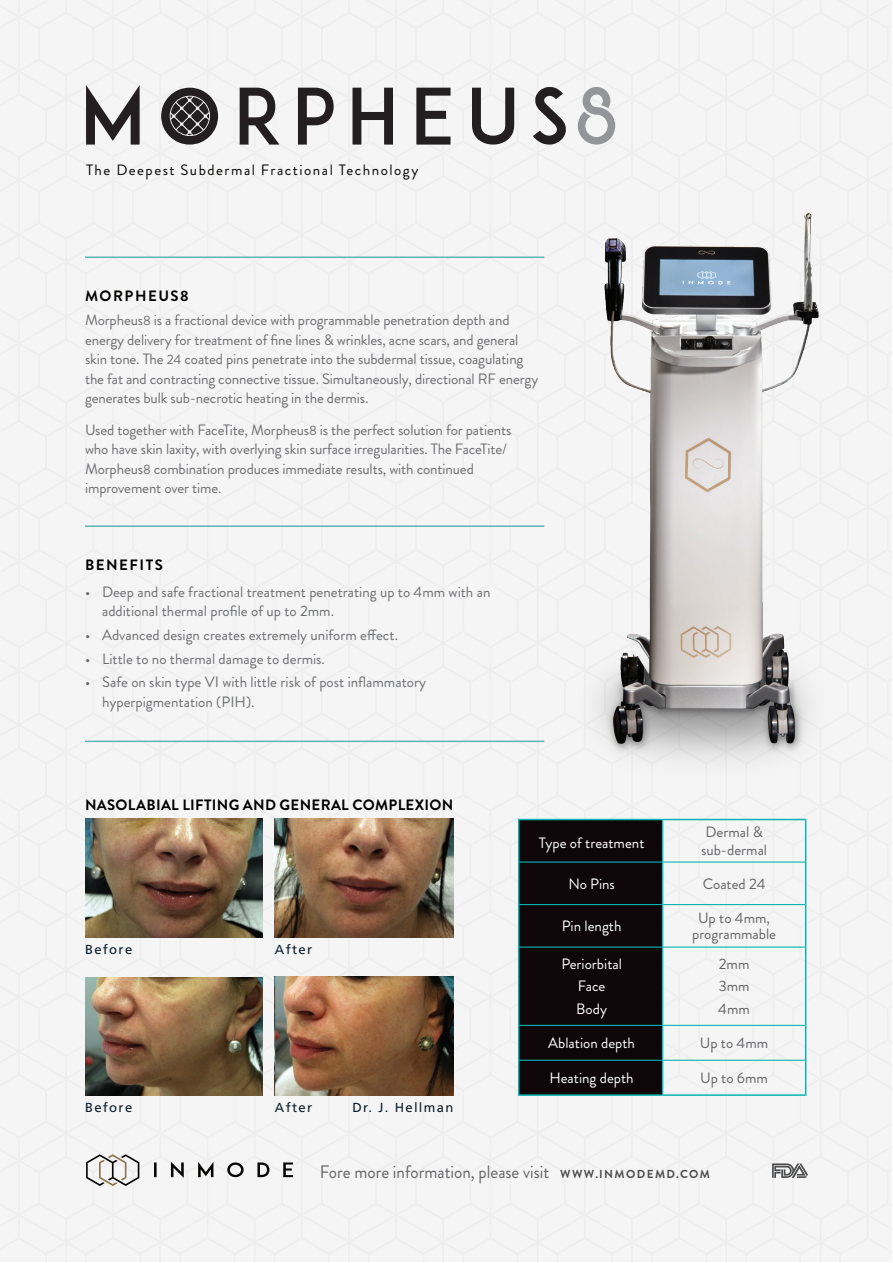
<style>
.page{position:relative;width:893px;height:1263px;background:#fff}
.page>*{position:absolute;margin:0;border:0;box-sizing:border-box;transform-origin:0 0}
.t1{font:18px "Brandon Grotesque";color:#636366;scale:.95 1}
.t2{font:15px/19.5px "Brandon Grotesque";letter-spacing:-.01em;color:#6d6e71}
.t3{font:15px/22.5px "Brandon Grotesque";color:#fff;text-align:center}
.t4{font:15px/22.5px "Brandon Grotesque";color:#636366}
.t5{font:15px "Brandon Grotesque";letter-spacing:.1em;color:#040503}
.t6{font:700 15px "Brandon Grotesque";letter-spacing:.02em;color:#000}
.t7{font:700 15px "Brandon Grotesque";letter-spacing:.1em;color:#040503}
.t8{font:700 15px "Brandon Grotesque";letter-spacing:.1em;color:#000}
.t9{font:13.05px "Frutiger LT Std";letter-spacing:.1em;color:#0b1d2a}
.s1{font-size:13.5px}
.s2{font-weight:700;font-size:11.55px;color:#4b4c4d}
</style>
<div class="page">
<div style="left:1px;top:1px;width:891px;height:1261px;background:#f5f5f5"></div>
<hr style="left:85px;top:525px;width:459px;height:2px;background:#58b7b3">
<hr style="left:85px;top:256px;width:459px;height:2px;background:#58b7b3">
<hr style="left:85px;top:741px;width:459px;height:1px;background:#58b7b3">
<svg style="left:772px;top:1163px;width:36px;height:15px"></svg>
<svg style="left:86px;top:1154px;width:53px;height:32px"></svg>
<svg style="left:154px;top:1162px;width:139px;height:16px"></svg>
<svg style="left:86px;top:85px;width:54px;height:60px"></svg>
<svg style="left:240px;top:88px;width:39px;height:57px"></svg>
<svg style="left:298px;top:88px;width:36px;height:57px"></svg>
<svg style="left:352px;top:88px;width:41px;height:57px"></svg>
<svg style="left:416px;top:88px;width:35px;height:57px"></svg>
<svg style="left:472px;top:88px;width:42px;height:57px"></svg>
<svg style="left:533px;top:87px;width:33px;height:58px"></svg>
<svg style="left:578px;top:87px;width:37px;height:58px"></svg>
<svg style="left:161px;top:88px;width:57px;height:57px"></svg>
<div style="left:519px;top:820px;width:143px;height:274px;background:#0e0608"></div>
<hr style="left:519px;top:861px;width:143px;height:2px;background:#0db3b3">
<hr style="left:663px;top:861px;width:142px;height:2px;background:#0db3b3">
<hr style="left:519px;top:904px;width:143px;height:1px;background:#0db3b3">
<hr style="left:663px;top:904px;width:142px;height:1px;background:#0db3b3">
<hr style="left:519px;top:946px;width:143px;height:2px;background:#0db3b3">
<hr style="left:663px;top:946px;width:142px;height:2px;background:#0db3b3">
<hr style="left:519px;top:1025px;width:143px;height:1px;background:#0db3b3">
<hr style="left:663px;top:1025px;width:142px;height:1px;background:#0db3b3">
<hr style="left:519px;top:1060px;width:143px;height:1px;background:#0db3b3">
<hr style="left:663px;top:1060px;width:142px;height:1px;background:#0db3b3">
<hr style="left:518px;top:819px;width:145px;height:1px;background:#0db3b3">
<hr style="left:518px;top:820px;width:1px;height:42px;background:#0db3b3">
<hr style="left:663px;top:819px;width:143px;height:1px;background:#0db3b3">
<hr style="left:662px;top:820px;width:1px;height:42px;background:#0db3b3">
<hr style="left:805px;top:820px;width:1px;height:42px;background:#0db3b3">
<hr style="left:518px;top:862px;width:1px;height:42px;background:#0db3b3">
<hr style="left:662px;top:862px;width:1px;height:42px;background:#0db3b3">
<hr style="left:805px;top:862px;width:1px;height:42px;background:#0db3b3">
<hr style="left:518px;top:904px;width:1px;height:43px;background:#0db3b3">
<hr style="left:662px;top:904px;width:1px;height:43px;background:#0db3b3">
<hr style="left:805px;top:904px;width:1px;height:43px;background:#0db3b3">
<hr style="left:518px;top:947px;width:1px;height:78px;background:#0db3b3">
<hr style="left:662px;top:947px;width:1px;height:78px;background:#0db3b3">
<hr style="left:805px;top:947px;width:1px;height:78px;background:#0db3b3">
<hr style="left:518px;top:1025px;width:1px;height:35px;background:#0db3b3">
<hr style="left:662px;top:1025px;width:1px;height:35px;background:#0db3b3">
<hr style="left:805px;top:1025px;width:1px;height:35px;background:#0db3b3">
<hr style="left:518px;top:1060px;width:1px;height:34px;background:#0db3b3">
<hr style="left:662px;top:1060px;width:1px;height:34px;background:#0db3b3">
<hr style="left:805px;top:1060px;width:1px;height:34px;background:#0db3b3">
<hr style="left:518px;top:1094px;width:145px;height:2px;background:#0db3b3">
<hr style="left:663px;top:1094px;width:143px;height:2px;background:#0db3b3">
<img style="left:502px;top:212px;width:317px;height:557px">
<img style="left:275px;top:819px;width:178px;height:118px">
<img style="left:85px;top:819px;width:178px;height:118px">
<img style="left:275px;top:977px;width:178px;height:118px">
<img style="left:85px;top:977px;width:178px;height:118px">
<p class="t5" style="left:86px;top:164px;width:334px">The Deepest Subdermal Fractional Technology</p>
<p class="t7" style="left:85px;top:290px;width:105px">MORPHEUS8</p>
<p class="t2" style="left:85px;top:313px;width:455px">Morpheus<span class="s1">8</span> is a fractional device with programmable penetration depth and energy delivery for treatment of fine lines &amp; wrinkles, acne scars, and general skin tone. The <span class="s1">24</span> coated pins penetrate into the subdermal tissue, coagulating the fat and contracting connective tissue. Simultaneously, directional RF energy generates bulk sub-necrotic heating in the dermis.</p>
<p class="t2" style="left:85px;top:422px;width:428px">Used together with FaceTite, Morpheus<span class="s1">8</span> is the perfect solution for patients who have skin laxity, with overlying skin surface irregularities. The FaceTite/ Morpheus<span class="s1">8</span> combination produces immediate results, with continued improvement over time.</p>
<p class="t8" style="left:85px;top:559px;width:79px">BENEFITS</p>
<p class="t2" style="left:102px;top:584px;width:390px;text-indent:-17px">• Deep and safe fractional treatment penetrating up to 4mm with an additional thermal profile of up to 2mm.</p>
<p class="t2" style="left:85px;top:627px;width:315px">• Advanced design creates extremely uniform effect.</p>
<p class="t2" style="left:85px;top:651px;width:241px">• Little to no thermal damage to dermis.</p>
<p class="t2" style="left:102px;top:675px;width:326px;text-indent:-17px">• Safe on skin type VI with little risk of post inflammatory hyperpigmentation (PIH).</p>
<p class="t6" style="left:85px;top:799px;width:370px">NASOLABIAL LIFTING AND GENERAL COMPLEXION</p>
<p class="t9" style="left:85px;top:942px;width:49px">Before</p>
<p class="t9" style="left:275px;top:942px;width:39px">After</p>
<p class="t9" style="left:85px;top:1100px;width:49px">Before</p>
<p class="t9" style="left:275px;top:1100px;width:39px">After</p>
<p class="t9" style="left:353px;top:1100px;width:102px">Dr. J. Hellman</p>
<p class="t3" style="left:539px;top:834px;width:107px">Type of treatment</p>
<p class="t4" style="left:701px;top:825px;width:68px;line-height:18.3px">Dermal &amp; sub-dermal</p>
<p class="t3" style="left:568px;top:874px;width:48px">No Pins</p>
<p class="t4" style="left:703px;top:874px;width:64px">Coated 24</p>
<p class="t3" style="left:562px;top:917px;width:61px">Pin length</p>
<p class="t4" style="left:692px;top:912px;width:86px;line-height:16.2px;text-align:center">Up to 4mm, programmable</p>
<p class="t3" style="left:561px;top:955px;width:62px">Periorbital<br>Face<br>Body</p>
<p class="t4" style="left:718px;top:955px;width:33px;text-align:justify">2mm 3mm 4mm</p>
<p class="t3" style="left:548px;top:1034px;width:88px">Ablation depth</p>
<p class="t4" style="left:700px;top:1034px;width:70px">Up to 4mm</p>
<p class="t3" style="left:550px;top:1068px;width:86px">Heating depth</p>
<p class="t4" style="left:700px;top:1068px;width:69px">Up to 6mm</p>
<p class="t1" style="left:320px;top:1165px;width:412px">Fore more information, please visit <span class="s2">WWW.INMODEMD.COM</span></p>
</div>
